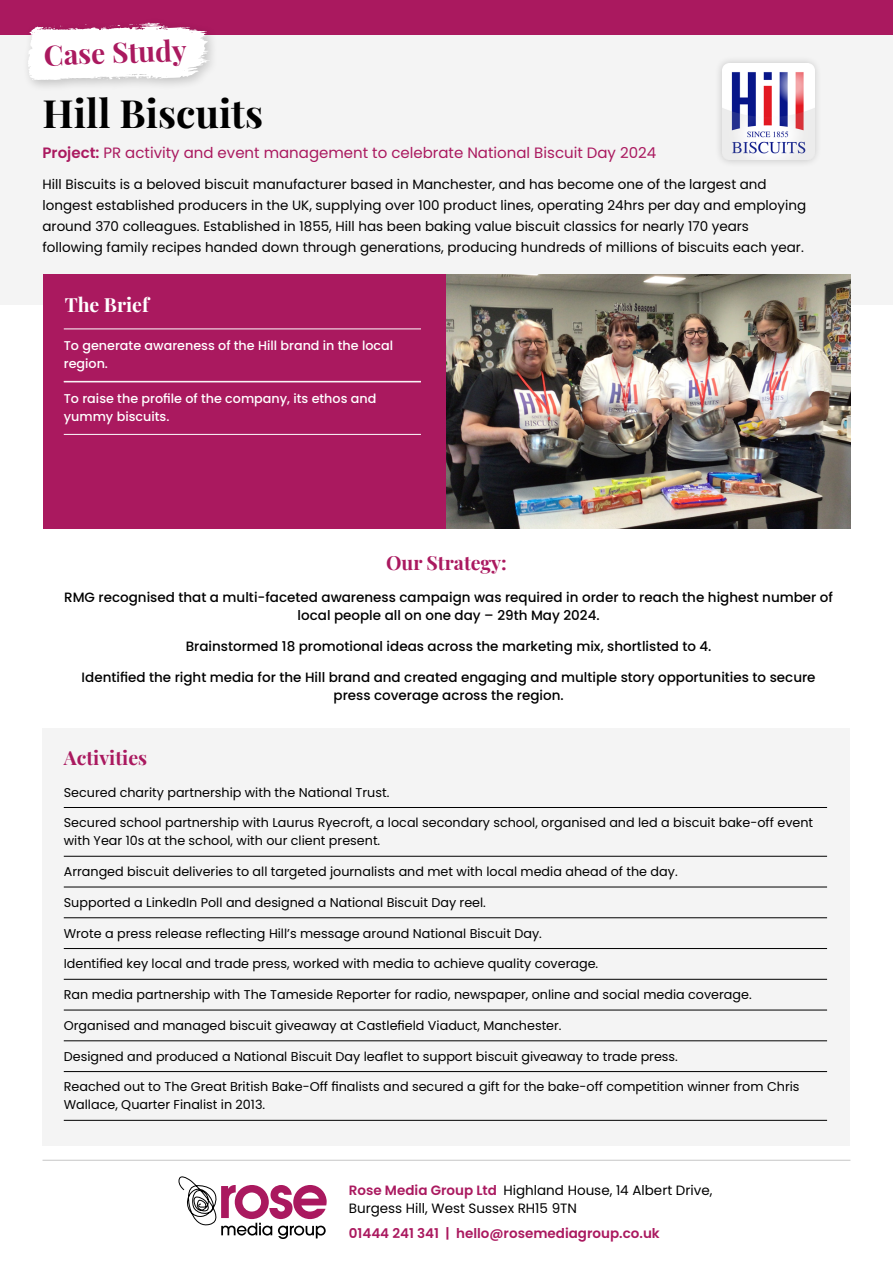
<style>
.page{position:relative;width:893px;height:1263px;background:#fff}
.page>*{position:absolute;margin:0;border:0;box-sizing:border-box;transform-origin:0 0}
.t1{font:700 39px "Playfair Display";color:#000}
.t2{font:700 28.05px "Playfair Display";color:#aa195f}
.t3{font:700 19.5px "Playfair Display";color:#aa195f}
.t4{font:700 19.5px "Playfair Display";color:#fff}
.t5{font:15px "Poppins";color:#aa195f}
.t6{font:13.5px/21px "Poppins";color:#000}
.t7{font:500 13.5px/18px "Poppins";color:#000;text-align:center}
.t8{font:600 13.5px "Poppins";color:#aa195f}
.t9{font:12.75px/18px "Poppins";color:#000}
.t10{font:500 12.75px/18px "Poppins";color:#fff}
.s1{font-weight:600}
.s2{font-weight:600;color:#aa195f}
</style>
<div class="page">
<div style="left:0;top:0;width:893px;height:304px;background:#f4f4f4"></div>
<div style="left:714px;top:55px;width:109px;height:113px;background:#000;opacity:.2"></div>
<img style="left:723px;top:64px;width:91px;height:96px">
<div style="left:0;top:0;width:893px;height:34px;background:#aa195f"></div>
<div style="left:43px;top:274px;width:403px;height:254px;background:#aa195f"></div>
<div style="left:43px;top:728px;width:807px;height:418px;background:#f4f4f4"></div>
<img style="left:446px;top:274px;width:404px;height:254px">
<hr style="left:64px;top:807px;width:763px;height:1px;background:#000">
<hr style="left:64px;top:856px;width:763px;height:1px;background:#000">
<hr style="left:64px;top:887px;width:763px;height:1px;background:#000">
<hr style="left:64px;top:917px;width:763px;height:1px;background:#000">
<hr style="left:64px;top:948px;width:763px;height:1px;background:#000">
<hr style="left:64px;top:979px;width:763px;height:1px;background:#000">
<hr style="left:64px;top:1010px;width:763px;height:1px;background:#000">
<hr style="left:64px;top:1040px;width:763px;height:1px;background:#000">
<hr style="left:64px;top:1071px;width:763px;height:1px;background:#000">
<hr style="left:64px;top:1120px;width:763px;height:1px;background:#000">
<hr style="left:64px;top:329px;width:357px;height:1px;background:#fff">
<hr style="left:64px;top:381px;width:357px;height:1px;background:#fff">
<hr style="left:64px;top:382px;width:357px;height:1px;background:#fff">
<hr style="left:64px;top:434px;width:357px;height:1px;background:#fff">
<svg style="left:178px;top:1176px;width:149px;height:63px"></svg>
<hr style="left:43px;top:1160px;width:807px;height:1px;background:#c6c6c6">
<div style="left:22px;top:17px;width:198px;height:75px;background:#000;opacity:.2"></div>
<svg style="left:28px;top:23px;width:183px;height:58px"></svg>
<h2 class="t2" style="left:43px;top:33px;width:144px;rotate:-2deg">Case Study</h2>
<h1 class="t1" style="left:43px;top:83px;width:222px">Hill Biscuits</h1>
<p class="t5" style="left:43px;top:144px;width:615px"><span class="s1">Project:</span> PR activity and event management to celebrate National Biscuit Day 2024</p>
<p class="t6" style="left:43px;top:173px;width:765px">Hill Biscuits is a beloved biscuit manufacturer based in Manchester, and has become one of the largest and longest established producers in the UK, supplying over 100 product lines, operating 24hrs per day and employing around 370 colleagues. Established in 1855, Hill has been baking value biscuit classics for nearly 170 years following family recipes handed down through generations, producing hundreds of millions of biscuits each year.</p>
<h3 class="t4" style="left:65px;top:290px;width:86px">The Brief</h3>
<p class="t10" style="left:64px;top:337px;width:331px">To generate awareness of the Hill brand in the local region.</p>
<p class="t10" style="left:64px;top:390px;width:314px">To raise the profile of the company, its ethos and yummy biscuits.</p>
<h3 class="t3" style="left:386px;top:547px;width:122px">Our Strategy:</h3>
<p class="t7" style="left:64px;top:588px;width:770px">RMG recognised that a multi-faceted awareness campaign was required in order to reach the highest number of local people all on one day – 29th May 2024.</p>
<p class="t7" style="left:186px;top:637px;width:527px">Brainstormed 18 promotional ideas across the marketing mix, shortlisted to 4.</p>
<p class="t7" style="left:82px;top:668px;width:735px">Identified the right media for the Hill brand and created engaging and multiple story opportunities to secure press coverage across the region.</p>
<h3 class="t3" style="left:64px;top:742px;width:85px">Activities</h3>
<p class="t9" style="left:64px;top:783px;width:327px">Secured charity partnership with the National Trust.</p>
<p class="t9" style="left:64px;top:814px;width:751px">Secured school partnership with Laurus Ryecroft, a local secondary school, organised and led a biscuit bake-off event with Year 10s at the school, with our client present.</p>
<p class="t9" style="left:64px;top:863px;width:615px">Arranged biscuit deliveries to all targeted journalists and met with local media ahead of the day.</p>
<p class="t9" style="left:64px;top:893px;width:424px">Supported a LinkedIn Poll and designed a National Biscuit Day reel.</p>
<p class="t9" style="left:64px;top:924px;width:480px">Wrote a press release reflecting Hill’s message around National Biscuit Day.</p>
<p class="t9" style="left:64px;top:955px;width:536px">Identified key local and trade press, worked with media to achieve quality coverage.</p>
<p class="t9" style="left:64px;top:986px;width:689px">Ran media partnership with The Tameside Reporter for radio, newspaper, online and social media coverage.</p>
<p class="t9" style="left:64px;top:1016px;width:499px">Organised and managed biscuit giveaway at Castlefield Viaduct, Manchester.</p>
<p class="t9" style="left:64px;top:1047px;width:616px">Designed and produced a National Biscuit Day leaflet to support biscuit giveaway to trade press.</p>
<p class="t9" style="left:64px;top:1078px;width:737px">Reached out to The Great British Bake-Off finalists and secured a gift for the bake-off competition winner from Chris<br>Wallace, Quarter Finalist in 2013.</p>
<p class="t6" style="left:349px;top:1182px;width:365px;line-height:18px"><span class="s2">Rose Media Group Ltd</span> Highland House, 14 Albert Drive,<br>Burgess Hill, West Sussex RH15 9TN</p>
<p class="t8" style="left:349px;top:1225px;width:312px">01444 241 341 | hello@rosemediagroup.co.uk</p>
</div>
